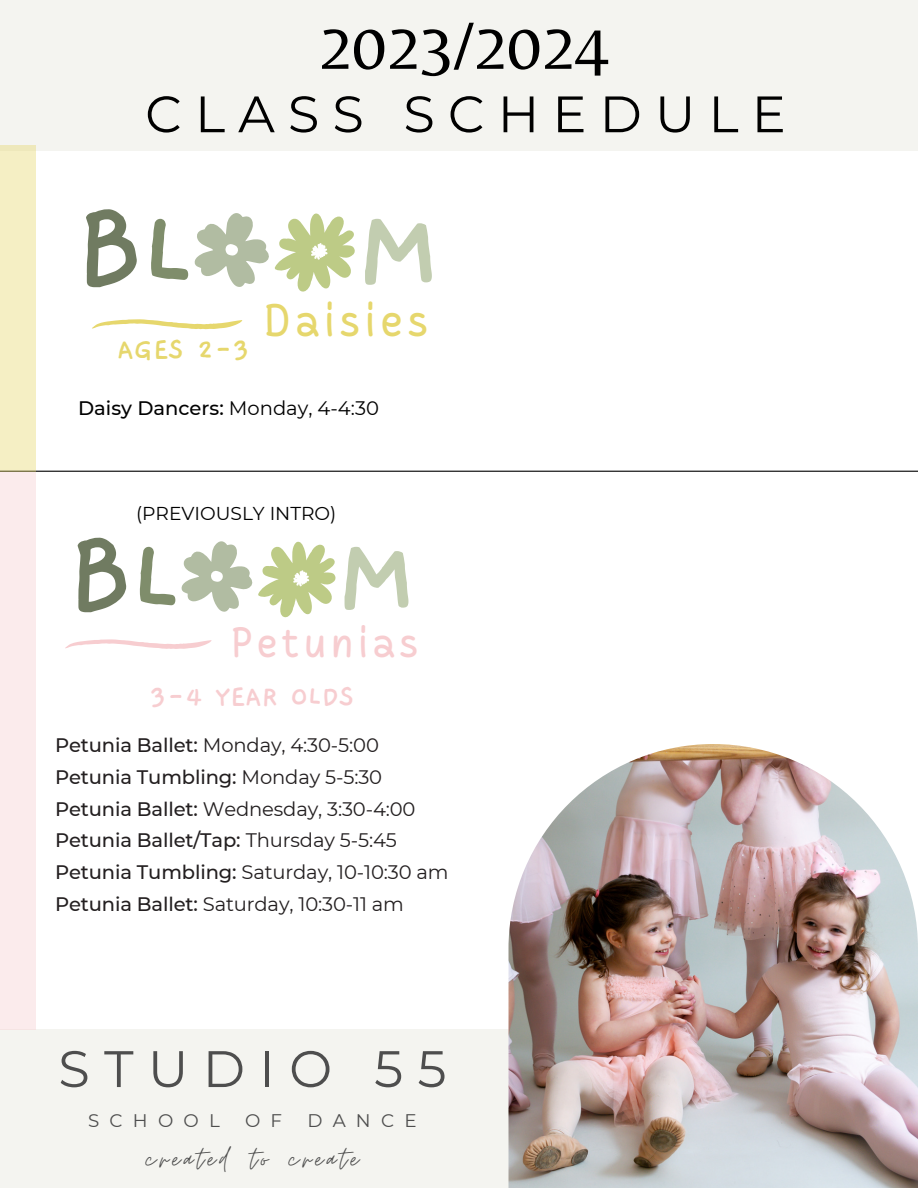
<style>
.page{position:relative;width:918px;height:1188px;background:#fff}
.page>*{position:absolute;margin:0;border:0;box-sizing:border-box;transform-origin:0 0}
.t1{font:700 120px "Gaegu";color:#707b61}
.t2{font:700 120px "Gaegu";color:#7f8d6b}
.t3{font:700 120px "Gaegu";color:#c2cdb0}
.t4{font:700 114.75px "Gaegu";color:#707b61}
.t5{font:700 114.75px "Gaegu";color:#7f8d6b}
.t6{font:700 114.75px "Gaegu";color:#c2cdb0}
.t7{font:68.1px "Belleza";color:#000}
.t8{font:51.3px "Montserrat";letter-spacing:.28em;color:#4e4e4e}
.t9{font:51.15px "Montserrat";letter-spacing:.255em;color:#000}
.t10{font:500 45.45px "Cakerolli";letter-spacing:.11em;color:#e6d76d}
.t11{font:500 42.15px "Cakerolli";letter-spacing:.11em;color:#f7cdd0}
.t12{font:34.8px "Moon Time";letter-spacing:.11em;color:#4e4e4e}
.t13{font:700 31.05px "Gaegu";color:#e6d76d}
.t14{font:700 30.6px "Gaegu";color:#f7cdd0}
.t15{font:19.5px "Montserrat";letter-spacing:-.005em;color:#231f20}
.t16{font:500 19.5px "Montserrat";letter-spacing:-.005em;color:#231f20}
.t17{font:500 19.5px "Montserrat";color:#000}
.t18{font:18.6px "Montserrat";color:#000}
.t19{font:18.3px "Montserrat";letter-spacing:.56em;color:#4e4e4e}
.s1{font-weight:400}
.s2{font-weight:500}
</style>
<div class="page">
<div style="left:0;top:0;width:918px;height:151px;background:#f4f4f0"></div>
<div style="left:0;top:1030px;width:918px;height:158px;background:#f4f4f0"></div>
<img style="left:508px;top:744px;width:410px;height:444px">
<svg style="left:194px;top:213px;width:161px;height:79px"></svg>
<svg style="left:92px;top:319px;width:150px;height:10px"></svg>
<svg style="left:181px;top:541px;width:155px;height:77px"></svg>
<svg style="left:65px;top:639px;width:147px;height:10px"></svg>
<hr style="left:0;top:471px;width:918px;height:1px;background:#000">
<div style="left:0;top:146px;width:36px;height:326px;background:#f5efc4"></div>
<div style="left:0;top:472px;width:36px;height:558px;background:#fbebec"></div>
<p class="t7" style="left:318px;top:6px;width:293px">2023/2024</p>
<p class="t9" style="left:145px;top:83px;width:642px">CLASS SCHEDULE</p>
<p class="t1" style="left:75px;top:190px;width:70px">B</p>
<p class="t2" style="left:141px;top:193px;width:55px">L</p>
<p class="t3" style="left:356px;top:190px;width:87px">M</p>
<p class="t10" style="left:264px;top:302px;width:165px">Daisies</p>
<p class="t13" style="left:117px;top:334px;width:134px">AGES 2-3</p>
<p class="t17" style="left:78px;top:396px;width:302px">Daisy Dancers: <span class="s1">Monday, 4-4:30</span></p>
<p class="t18" style="left:136px;top:502px;width:202px">(PREVIOUSLY INTRO)</p>
<p class="t4" style="left:67px;top:519px;width:67px">B</p>
<p class="t5" style="left:130px;top:522px;width:53px">L</p>
<p class="t6" style="left:335px;top:519px;width:83px">M</p>
<p class="t11" style="left:231px;top:626px;width:188px">Petunias</p>
<p class="t14" style="left:150px;top:681px;width:206px">3-4 YEAR OLDS</p>
<p class="t15" style="left:55px;top:733px;width:325px"><span class="s2">Petunia Ballet:</span> Monday, 4:30-5:00</p>
<p class="t16" style="left:55px;top:765px;width:329px">Petunia Tumbling: <span class="s1">Monday 5-5:30</span></p>
<p class="t15" style="left:55px;top:797px;width:362px"><span class="s2">Petunia Ballet:</span> Wednesday, 3:30-4:00</p>
<p class="t16" style="left:55px;top:828px;width:343px">Petunia Ballet/Tap: <span class="s1">Thursday 5-5:45</span></p>
<p class="t15" style="left:55px;top:860px;width:395px"><span class="s2">Petunia Tumbling:</span> Saturday, 10-10:30 am</p>
<p class="t15" style="left:55px;top:892px;width:350px"><span class="s2">Petunia Ballet:</span> Saturday, 10:30-11 am</p>
<p class="t8" style="left:58px;top:1037px;width:390px">STUDIO 55</p>
<p class="t19" style="left:88px;top:1109px;width:133px">SCHOOL</p>
<p class="t19" style="left:245px;top:1109px;width:39px">O F</p>
<p class="t19" style="left:307px;top:1109px;width:111px">DANCE</p>
<p class="t12" style="left:146px;top:1138px;width:214px">created to create</p>
</div>
